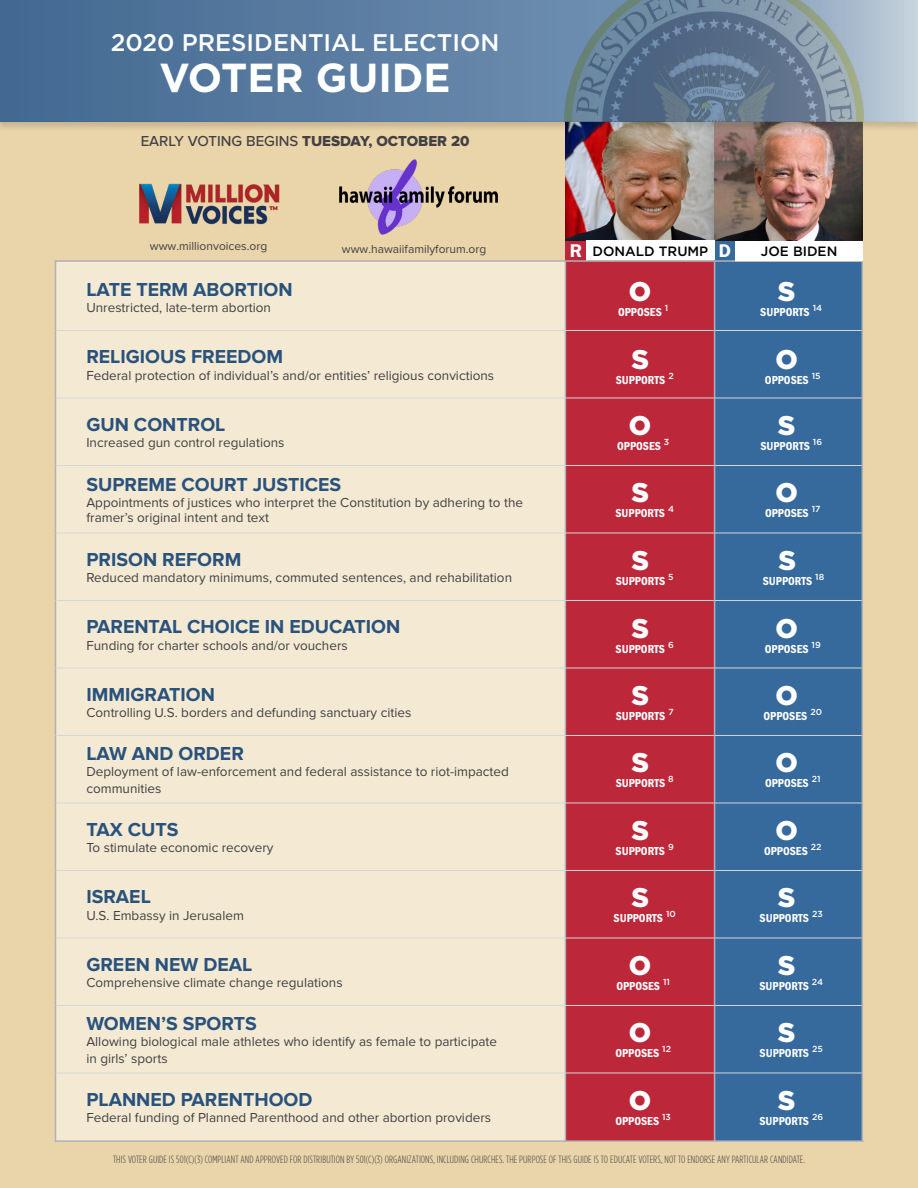
<style>
.page{position:relative;width:918px;height:1188px;background:#fff}
.page>*{position:absolute;margin:0;border:0;box-sizing:border-box;transform-origin:0 0}
.t1{font:700 40.5px "Gotham";color:#fff}
.t2{font:900 27px "Gotham";color:#fff}
.t3{font:500 24px "Gotham";color:#fff}
.t4{font:700 19.5px "Proxima Nova";color:#29527c}
.t5{font:500 15px "Proxima Nova";color:#414042}
.t6{font:13.5px/16.5px "Proxima Nova";color:#414042}
.t7{font:500 13.5px "Gotham";color:#000}
.t8{font:12px "ITC Franklin Gothic Std Dm Cd";color:#fff}
.t9{font:12px "Proxima Nova";color:#3f4143}
.t10{font:300 10.5px "Gotham Condensed";letter-spacing:.01em;color:#3f4143}
.s1{font-family:"Proxima Nova Extrabld";font-weight:400}
.s2{font-family:"ITC Franklin Gothic Std";font-weight:600;font-size:18.45px;color:#fff}
</style>
<div class="page">
<div style="left:0;top:122px;width:918px;height:1066px;background:#ead4aa"></div>
<div style="left:56px;top:261px;width:806px;height:881px;background:#f4ead4"></div>
<div style="left:566px;top:261px;width:149px;height:880px;background:#bd273a"></div>
<div style="left:715px;top:262px;width:147px;height:879px;background:#36699c"></div>
<img style="left:565px;top:133px;width:150px;height:108px">
<div style="left:565px;top:241px;width:21px;height:20px;background:#bd273a"></div>
<img style="left:715px;top:133px;width:148px;height:108px">
<div style="left:715px;top:241px;width:20px;height:20px;background:#36699c"></div>
<hr style="left:55px;top:1140px;width:809px;height:2px;background:#afb1b4">
<hr style="left:56px;top:260px;width:807px;height:2px;background:#afb1b4">
<hr style="left:565px;top:261px;width:1px;height:881px;background:#afb1b4">
<hr style="left:55px;top:260px;width:1px;height:882px;background:#afb1b4">
<div style="left:586px;top:241px;width:129px;height:19px;background:#fff"></div>
<div style="left:735px;top:241px;width:128px;height:19px;background:#fff"></div>
<hr style="left:56px;top:330px;width:808px;height:1px;background:#d5d7d8">
<hr style="left:56px;top:398px;width:808px;height:1px;background:#d5d7d8">
<hr style="left:56px;top:465px;width:808px;height:1px;background:#d5d7d8">
<hr style="left:56px;top:533px;width:808px;height:1px;background:#d5d7d8">
<hr style="left:56px;top:600px;width:808px;height:1px;background:#d5d7d8">
<hr style="left:56px;top:668px;width:808px;height:1px;background:#d5d7d8">
<hr style="left:56px;top:735px;width:808px;height:1px;background:#d5d7d8">
<hr style="left:56px;top:803px;width:808px;height:1px;background:#d5d7d8">
<hr style="left:56px;top:870px;width:808px;height:1px;background:#d5d7d8">
<hr style="left:56px;top:938px;width:808px;height:1px;background:#d5d7d8">
<hr style="left:56px;top:1005px;width:808px;height:1px;background:#d5d7d8">
<hr style="left:56px;top:1073px;width:808px;height:1px;background:#d5d7d8">
<hr style="left:714px;top:261px;width:1px;height:881px;background:#afb1b4">
<hr style="left:862px;top:261px;width:1px;height:881px;background:#afb1b4">
<div style="left:0;top:0;width:918px;height:133px;background:#000;opacity:.17"></div>
<svg style="left:0;top:0;width:918px;height:122px;background:#61809f"></svg>
<img style="left:339px;top:159px;width:159px;height:76px">
<img style="left:139px;top:183px;width:141px;height:42px">
<h3 class="t3" style="left:111px;top:29px;width:390px">2020 PRESIDENTIAL ELECTION</h3>
<h1 class="t1" style="left:159px;top:54px;width:293px">VOTER GUIDE</h1>
<p class="t5" style="left:141px;top:133px;width:330px">EARLY VOTING BEGINS <span class="s1">TUESDAY, OCTOBER 20</span></p>
<p class="t9" style="left:150px;top:239px;width:119px">www.millionvoices.org</p>
<p class="t9" style="left:342px;top:242px;width:146px">www.hawaiifamilyforum.org</p>
<h3 class="t4" style="left:86px;top:278px;width:208px">LATE TERM ABORTION</h3>
<p class="t6" style="left:86px;top:300px;width:186px">Unrestricted, late-term abortion</p>
<h3 class="t4" style="left:86px;top:345px;width:198px">RELIGIOUS FREEDOM</h3>
<p class="t6" style="left:86px;top:367px;width:409px">Federal protection of individual’s and/or entities’ religious convictions</p>
<h3 class="t4" style="left:86px;top:413px;width:141px">GUN CONTROL</h3>
<p class="t6" style="left:86px;top:435px;width:200px">Increased gun control regulations</p>
<h3 class="t4" style="left:86px;top:473px;width:256px">SUPREME COURT JUSTICES</h3>
<p class="t6" style="left:86px;top:496px;width:438px;line-height:15px">Appointments of justices who interpret the Constitution by adhering to the framer’s original intent and text</p>
<h3 class="t4" style="left:86px;top:548px;width:157px">PRISON REFORM</h3>
<p class="t6" style="left:86px;top:570px;width:427px">Reduced mandatory minimums, commuted sentences, and rehabilitation</p>
<h3 class="t4" style="left:86px;top:615px;width:315px">PARENTAL CHOICE IN EDUCATION</h3>
<p class="t6" style="left:86px;top:637px;width:263px">Funding for charter schools and/or vouchers</p>
<h3 class="t4" style="left:86px;top:683px;width:130px">IMMIGRATION</h3>
<p class="t6" style="left:86px;top:705px;width:326px">Controlling U.S. borders and defunding sanctuary cities</p>
<h3 class="t4" style="left:86px;top:742px;width:159px">LAW AND ORDER</h3>
<p class="t6" style="left:86px;top:764px;width:424px">Deployment of law-enforcement and federal assistance to riot-impacted communities</p>
<h3 class="t4" style="left:86px;top:818px;width:94px">TAX CUTS</h3>
<p class="t6" style="left:86px;top:840px;width:189px">To stimulate economic recovery</p>
<h3 class="t4" style="left:86px;top:885px;width:66px">ISRAEL</h3>
<p class="t6" style="left:86px;top:907px;width:159px">U.S. Embassy in Jerusalem</p>
<h3 class="t4" style="left:86px;top:953px;width:167px">GREEN NEW DEAL</h3>
<p class="t6" style="left:86px;top:975px;width:258px">Comprehensive climate change regulations</p>
<h3 class="t4" style="left:86px;top:1012px;width:172px">WOMEN’S SPORTS</h3>
<p class="t6" style="left:86px;top:1034px;width:412px">Allowing biological male athletes who identify as female to participate in girls’ sports</p>
<h3 class="t4" style="left:86px;top:1088px;width:228px">PLANNED PARENTHOOD</h3>
<p class="t6" style="left:86px;top:1110px;width:406px">Federal funding of Planned Parenthood and other abortion providers</p>
<p class="t7" style="left:570px;top:244px;width:163px"><span class="s2">R</span> DONALD TRUMP <span class="s2">D</span></p>
<p class="t7" style="left:761px;top:244px;width:78px">JOE BIDEN</p>
<h2 class="t2" style="left:629px;top:276px;width:24px">O</h2>
<p class="t8" style="left:618px;top:305px;width:52px">OPPOSES <sup>1</sup></p>
<h2 class="t2" style="left:778px;top:276px;width:19px">S</h2>
<p class="t8" style="left:760px;top:305px;width:63px">SUPPORTS <sup>14</sup></p>
<h2 class="t2" style="left:631px;top:343px;width:19px">S</h2>
<p class="t8" style="left:616px;top:373px;width:59px">SUPPORTS <sup>2</sup></p>
<h2 class="t2" style="left:775px;top:343px;width:24px">O</h2>
<p class="t8" style="left:765px;top:373px;width:57px">OPPOSES <sup>15</sup></p>
<h2 class="t2" style="left:629px;top:410px;width:24px">O</h2>
<p class="t8" style="left:617px;top:439px;width:54px">OPPOSES <sup>3</sup></p>
<h2 class="t2" style="left:778px;top:410px;width:19px">S</h2>
<p class="t8" style="left:760px;top:439px;width:63px">SUPPORTS <sup>16</sup></p>
<h2 class="t2" style="left:631px;top:477px;width:19px">S</h2>
<p class="t8" style="left:616px;top:506px;width:60px">SUPPORTS <sup>4</sup></p>
<h2 class="t2" style="left:631px;top:545px;width:19px">S</h2>
<p class="t8" style="left:616px;top:574px;width:59px">SUPPORTS <sup>5</sup></p>
<h2 class="t2" style="left:631px;top:613px;width:19px">S</h2>
<p class="t8" style="left:616px;top:642px;width:60px">SUPPORTS <sup>6</sup></p>
<h2 class="t2" style="left:775px;top:477px;width:24px">O</h2>
<p class="t8" style="left:765px;top:506px;width:57px">OPPOSES <sup>17</sup></p>
<h2 class="t2" style="left:779px;top:545px;width:19px">S</h2>
<p class="t8" style="left:763px;top:574px;width:63px">SUPPORTS <sup>18</sup></p>
<h2 class="t2" style="left:775px;top:613px;width:24px">O</h2>
<p class="t8" style="left:765px;top:642px;width:57px">OPPOSES <sup>19</sup></p>
<h2 class="t2" style="left:631px;top:680px;width:19px">S</h2>
<p class="t8" style="left:616px;top:709px;width:59px">SUPPORTS <sup>7</sup></p>
<h2 class="t2" style="left:631px;top:747px;width:19px">S</h2>
<p class="t8" style="left:616px;top:776px;width:60px">SUPPORTS <sup>8</sup></p>
<h2 class="t2" style="left:631px;top:815px;width:19px">S</h2>
<p class="t8" style="left:616px;top:844px;width:60px">SUPPORTS <sup>9</sup></p>
<h2 class="t2" style="left:631px;top:882px;width:19px">S</h2>
<p class="t8" style="left:614px;top:911px;width:64px">SUPPORTS <sup>10</sup></p>
<h2 class="t2" style="left:629px;top:950px;width:24px">O</h2>
<p class="t8" style="left:616px;top:979px;width:55px">OPPOSES <sup>11</sup></p>
<h2 class="t2" style="left:629px;top:1017px;width:24px">O</h2>
<p class="t8" style="left:615px;top:1046px;width:57px">OPPOSES <sup>12</sup></p>
<h2 class="t2" style="left:629px;top:1085px;width:24px">O</h2>
<p class="t8" style="left:615px;top:1114px;width:57px">OPPOSES <sup>13</sup></p>
<h2 class="t2" style="left:775px;top:680px;width:24px">O</h2>
<p class="t8" style="left:764px;top:709px;width:60px">OPPOSES <sup>20</sup></p>
<h2 class="t2" style="left:775px;top:747px;width:24px">O</h2>
<p class="t8" style="left:765px;top:776px;width:57px">OPPOSES <sup>21</sup></p>
<h2 class="t2" style="left:775px;top:815px;width:24px">O</h2>
<p class="t8" style="left:764px;top:844px;width:59px">OPPOSES <sup>22</sup></p>
<h2 class="t2" style="left:778px;top:882px;width:19px">S</h2>
<p class="t8" style="left:760px;top:911px;width:65px">SUPPORTS <sup>23</sup></p>
<h2 class="t2" style="left:778px;top:950px;width:19px">S</h2>
<p class="t8" style="left:759px;top:979px;width:65px">SUPPORTS <sup>24</sup></p>
<h2 class="t2" style="left:778px;top:1017px;width:19px">S</h2>
<p class="t8" style="left:760px;top:1046px;width:65px">SUPPORTS <sup>25</sup></p>
<h2 class="t2" style="left:778px;top:1085px;width:19px">S</h2>
<p class="t8" style="left:759px;top:1114px;width:65px">SUPPORTS <sup>26</sup></p>
<p class="t10" style="left:113px;top:1154px;width:693px">THIS VOTER GUIDE IS 501(C)(3) COMPLIANT AND APPROVED FOR DISTRIBUTION BY 501(C)(3) ORGANIZATIONS, INCLUDING CHURCHES. THE PURPOSE OF THIS GUIDE IS TO EDUCATE VOTERS, NOT TO ENDORSE ANY PARTICULAR CANDIDATE.</p>
</div>
